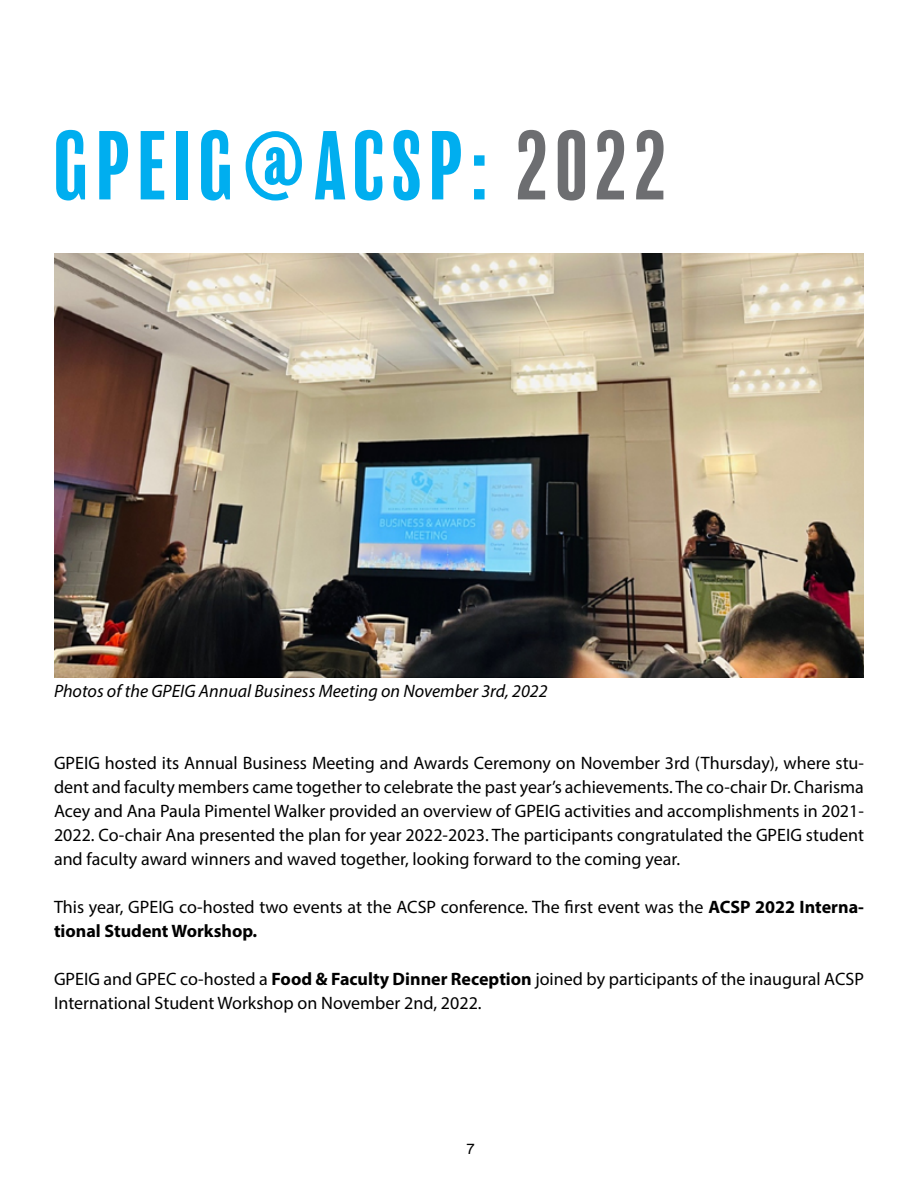
<style>
.page{position:relative;width:918px;height:1188px;background:#fff}
.page>*{position:absolute;margin:0;border:0;box-sizing:border-box;transform-origin:0 0}
.t1{font:condensed 90px "Balboa";letter-spacing:.09em;color:#00aeef}
.t2{font:18px/24px "Myriad Pro";color:#000}
.t3{font:italic 18px "Myriad Pro";color:#000}
.t4{font:15px "Bio Sans";color:#000}
.s1{color:#6d6e71}
.s2{font-weight:700}
</style>
<div class="page">
<img style="left:54px;top:254px;width:810px;height:424px">
<h1 class="t1" style="left:54px;top:120px;width:613px">GPEIG@ACSP: <span class="s1">2022</span></h1>
<p class="t3" style="left:54px;top:679px;width:495px">Photos of the GPEIG Annual Business Meeting on November 3rd, 2022</p>
<p class="t2" style="left:54px;top:750px;width:812px;text-align:justify">GPEIG hosted its Annual Business Meeting and Awards Ceremony on November 3rd (Thursday), where stu&shy;dent and faculty members came together to celebrate the past year’s achievements. The co-chair Dr. Charisma Acey and Ana Paula Pimentel Walker provided an overview of GPEIG activities and accomplishments in 2021- 2022. Co-chair Ana presented the plan for year 2022-2023. The participants congratulated the GPEIG student and faculty award winners and waved together, looking forward to the coming year.</p>
<p class="t2" style="left:54px;top:894px;width:811px">This year, GPEIG co-hosted two events at the ACSP conference. The first event was the <span class="s2">ACSP 2022 Interna&shy;tional Student Workshop.</span></p>
<p class="t2" style="left:54px;top:966px;width:811px">GPEIG and GPEC co-hosted a <span class="s2">Food &amp; Faculty Dinner Reception</span> joined by participants of the inaugural ACSP<br>International Student Workshop on November 2nd, 2022.</p>
<p class="t4" style="left:466px;top:1138px;width:11px">7</p>
</div>
